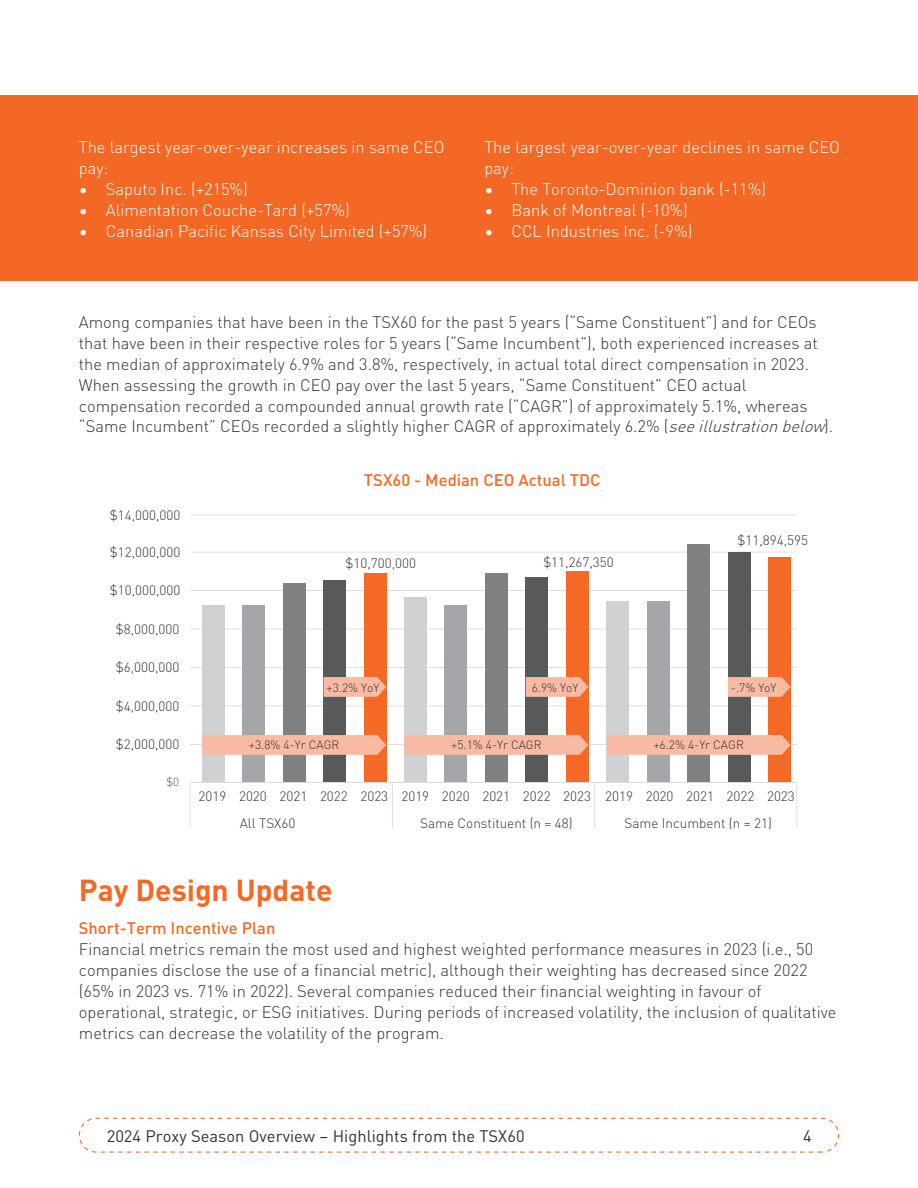
<style>
.page{position:relative;width:918px;height:1188px;background:#fff}
.page>*{position:absolute;margin:0;border:0;box-sizing:border-box;transform-origin:0 0}
.t1{font:700 30px "DIN Pro";color:#f36925}
.t2{font:300 16.5px/20.9px "DIN Pro";color:#313131}
.t3{font:300 16.5px/21px "DIN Pro";color:#fff}
.t4{font:16.5px "DIN Pro";color:#313131}
.t5{font:500 16.5px "DIN Pro";color:#f36925}
.t6{font:500 16.5px "DIN Pro";color:#f36824}
.t7{font:300 13.5px/27.2px "DIN Pro";color:#313131}
.t8{font:300 12px "DIN Pro";color:#313131}
.t9{font:300 11.7px "DIN Pro";color:#58595b}
.s1{font-style:italic}
</style>
<div class="page">
<div style="left:0;top:96px;width:918px;height:185px;background:#f36824"></div>
<hr style="left:190px;top:744px;width:607px;height:1px;background:#dcdddf">
<hr style="left:190px;top:705px;width:607px;height:1px;background:#dcdddf">
<hr style="left:190px;top:667px;width:607px;height:1px;background:#dcdddf">
<hr style="left:190px;top:629px;width:607px;height:1px;background:#dcdddf">
<hr style="left:190px;top:590px;width:607px;height:1px;background:#dcdddf">
<hr style="left:190px;top:514px;width:607px;height:1px;background:#dcdddf">
<hr style="left:190px;top:552px;width:607px;height:1px;background:#dcdddf">
<div style="left:202px;top:606px;width:22px;height:177px;background:#cfd1d2"></div>
<div style="left:243px;top:606px;width:22px;height:177px;background:#a4a6a9"></div>
<div style="left:283px;top:584px;width:22px;height:199px;background:#808183"></div>
<div style="left:324px;top:580px;width:22px;height:203px;background:#58595b"></div>
<div style="left:364px;top:573px;width:22px;height:210px;background:#f36925"></div>
<div style="left:404px;top:597px;width:23px;height:186px;background:#cfd1d2"></div>
<div style="left:445px;top:605px;width:22px;height:178px;background:#a4a6a9"></div>
<div style="left:485px;top:573px;width:23px;height:210px;background:#808183"></div>
<div style="left:526px;top:577px;width:22px;height:206px;background:#58595b"></div>
<div style="left:566px;top:571px;width:22px;height:212px;background:#f36925"></div>
<div style="left:607px;top:601px;width:22px;height:182px;background:#cfd1d2"></div>
<div style="left:647px;top:601px;width:22px;height:182px;background:#a4a6a9"></div>
<div style="left:688px;top:545px;width:22px;height:238px;background:#808183"></div>
<div style="left:728px;top:553px;width:22px;height:230px;background:#58595b"></div>
<div style="left:768px;top:557px;width:23px;height:226px;background:#f36925"></div>
<hr style="left:190px;top:782px;width:607px;height:1px;background:#dcdddf">
<svg style="left:190px;top:783px;width:1px;height:45px"></svg>
<svg style="left:392px;top:783px;width:1px;height:45px"></svg>
<svg style="left:594px;top:783px;width:1px;height:45px"></svg>
<svg style="left:796px;top:783px;width:1px;height:45px"></svg>
<svg style="left:202px;top:735px;width:184px;height:20px;background:#f8b8a1"></svg>
<svg style="left:324px;top:677px;width:62px;height:20px"></svg>
<svg style="left:404px;top:735px;width:184px;height:20px;background:#f8b8a1"></svg>
<svg style="left:526px;top:677px;width:62px;height:20px"></svg>
<svg style="left:607px;top:735px;width:184px;height:20px;background:#f8b7a0"></svg>
<svg style="left:728px;top:677px;width:63px;height:20px"></svg>
<div style="left:79px;top:1118px;width:760px;height:35px;border:1px dashed #f36824;border-radius:17px"></div>
<p class="t3" style="left:79px;top:136px;width:367px">The largest year-over-year increases in same CEO pay:</p>
<p class="t3" style="left:79px;top:178px;width:171px">• Saputo Inc. (+215%)</p>
<p class="t3" style="left:79px;top:199px;width:273px">• Alimentation Couche-Tard (+57%)</p>
<p class="t3" style="left:79px;top:220px;width:350px">• Canadian Pacific Kansas City Limited (+57%)</p>
<p class="t3" style="left:484px;top:136px;width:357px">The largest year-over-year declines in same CEO pay:</p>
<p class="t3" style="left:484px;top:178px;width:283px">• The Toronto-Dominion bank (-11%)</p>
<p class="t3" style="left:484px;top:199px;width:205px">• Bank of Montreal (-10%)</p>
<p class="t3" style="left:484px;top:220px;width:210px">• CCL Industries Inc. (-9%)</p>
<p class="t2" style="left:79px;top:311px;width:756px">Among companies that have been in the TSX60 for the past 5 years (“Same Constituent”) and for CEOs that have been in their respective roles for 5 years (“Same Incumbent”), both experienced increases at the median of approximately 6.9% and 3.8%, respectively, in actual total direct compensation in 2023.<br>When assessing the growth in CEO pay over the last 5 years, “Same Constituent” CEO actual compensation recorded a compounded annual growth rate (“CAGR”) of approximately 5.1%, whereas “Same Incumbent” CEOs recorded a slightly higher CAGR of approximately 6.2% (<span class="s1">seeillustrationbelow</span>).</p>
<p class="t7" style="left:110px;top:501px;width:72px">$14,000,000</p>
<p class="t7" style="left:110px;top:538px;width:72px">$12,000,000</p>
<p class="t7" style="left:110px;top:576px;width:72px">$10,000,000</p>
<p class="t7" style="left:116px;top:614px;width:65px">$8,000,000</p>
<p class="t7" style="left:116px;top:653px;width:65px">$6,000,000</p>
<p class="t7" style="left:116px;top:691px;width:65px">$4,000,000</p>
<p class="t7" style="left:116px;top:730px;width:65px">$2,000,000</p>
<p class="t9" style="left:166px;top:773px;width:14px">$0</p>
<p class="t5" style="left:364px;top:468px;width:238px">TSX60 - Median CEO Actual TDC</p>
<p class="t7" style="left:346px;top:549px;width:72px">$10,700,000</p>
<p class="t7" style="left:543px;top:547px;width:72px">$11,267,350</p>
<p class="t7" style="left:738px;top:525px;width:72px">$11,894,595</p>
<p class="t8" style="left:327px;top:678px;width:54px">+3.2% YoY</p>
<p class="t8" style="left:532px;top:678px;width:48px">6.9% YoY</p>
<p class="t8" style="left:731px;top:678px;width:47px">-.7% YoY</p>
<p class="t8" style="left:249px;top:736px;width:92px">+3.8% 4-Yr CAGR</p>
<p class="t8" style="left:451px;top:736px;width:92px">+5.1% 4-Yr CAGR</p>
<p class="t8" style="left:653px;top:736px;width:92px">+6.2% 4-Yr CAGR</p>
<p class="t7" style="left:240px;top:782px;width:557px;text-indent:-41px">2019 2020 2021 2022 2023 2019 2020 2021 2022 2023 2019 2020 2021 2022 2023<br>All TSX60</p>
<p class="t7" style="left:420px;top:809px;width:154px">Same Constituent (n = 48)</p>
<p class="t7" style="left:625px;top:809px;width:149px">Same Incumbent (n = 21)</p>
<h1 class="t1" style="left:79px;top:870px;width:255px">Pay Design Update</h1>
<p class="t6" style="left:79px;top:916px;width:198px">Short-Term Incentive Plan</p>
<p class="t2" style="left:79px;top:938px;width:759px">Financial metrics remain the most used and highest weighted performance measures in 2023 (i.e., 50 companies disclose the use of a financial metric), although their weighting has decreased since 2022 (65% in 2023 vs. 71% in 2022). Several companies reduced their financial weighting in favour of operational, strategic, or ESG initiatives. During periods of increased volatility, the inclusion of qualitative metrics can decrease the volatility of the program.</p>
<p class="t4" style="left:107px;top:1123px;width:419px">2024 Proxy Season Overview – Highlights from the TSX60</p>
<p class="t4" style="left:803px;top:1123px;width:10px">4</p>
</div>
